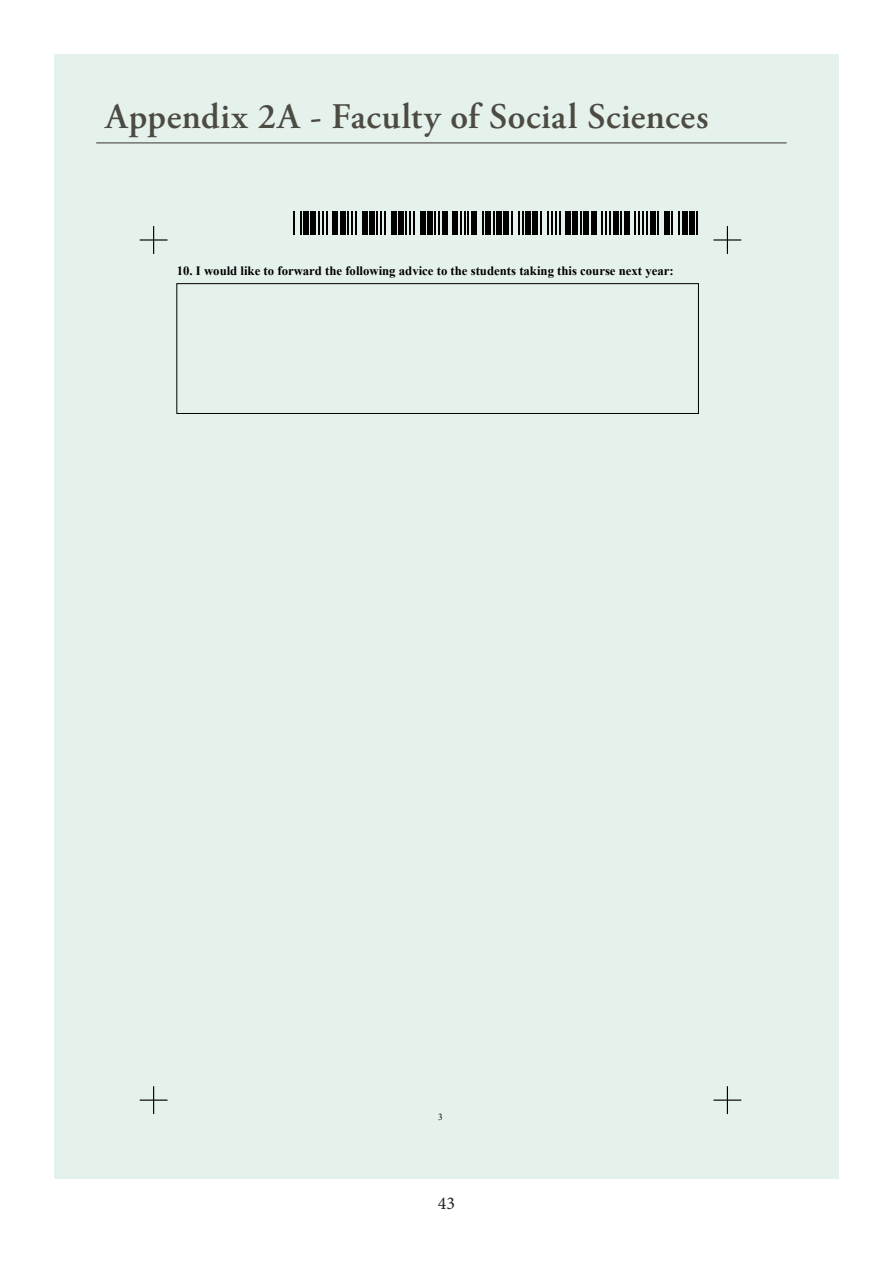
<style>
.page{position:relative;width:893px;height:1263px;background:#fff}
.page>*{position:absolute;margin:0;border:0;box-sizing:border-box;transform-origin:0 0}
.Grå_huvudrubriker{font:600 36px "Adobe Garamond Pro";letter-spacing:.015em;color:#4c4b43}
.t1{font:18px "Minion Pro";color:#231f20}
.t2{font:700 12.75px "Times New Roman";color:#000}
.t3{font:9.3px "Times New Roman";color:#000}
</style>
<div class="page">
<div style="left:54px;top:54px;width:785px;height:1125px;background:#e5f1eb"></div>
<hr style="left:96px;top:142px;width:691px;height:1px;background:#4c4b43">
<svg style="left:153px;top:226px;width:1px;height:28px"></svg>
<hr style="left:140px;top:239px;width:28px;height:2px;background:#000">
<svg style="left:727px;top:226px;width:1px;height:28px"></svg>
<hr style="left:713px;top:239px;width:28px;height:2px;background:#000">
<svg style="left:153px;top:1086px;width:1px;height:28px"></svg>
<hr style="left:140px;top:1099px;width:28px;height:2px;background:#000">
<svg style="left:727px;top:1086px;width:1px;height:28px"></svg>
<hr style="left:713px;top:1099px;width:28px;height:2px;background:#000">
<hr style="left:293px;top:211px;width:2px;height:23px;background:#000">
<hr style="left:300px;top:211px;width:2px;height:23px;background:#000">
<div style="left:304px;top:211px;width:5px;height:23px;background:#000"></div>
<div style="left:311px;top:211px;width:5px;height:23px;background:#000"></div>
<hr style="left:318px;top:211px;width:2px;height:23px;background:#000">
<hr style="left:322px;top:211px;width:2px;height:23px;background:#000">
<hr style="left:326px;top:211px;width:2px;height:23px;background:#000">
<div style="left:333px;top:211px;width:5px;height:23px;background:#000"></div>
<div style="left:340px;top:211px;width:5px;height:23px;background:#000"></div>
<hr style="left:347px;top:211px;width:2px;height:23px;background:#000">
<hr style="left:351px;top:211px;width:2px;height:23px;background:#000">
<hr style="left:355px;top:211px;width:2px;height:23px;background:#000">
<div style="left:362px;top:211px;width:5px;height:23px;background:#000"></div>
<div style="left:369px;top:211px;width:5px;height:23px;background:#000"></div>
<hr style="left:376px;top:211px;width:2px;height:23px;background:#000">
<hr style="left:380px;top:211px;width:2px;height:23px;background:#000">
<hr style="left:384px;top:211px;width:2px;height:23px;background:#000">
<div style="left:391px;top:211px;width:5px;height:23px;background:#000"></div>
<div style="left:398px;top:211px;width:5px;height:23px;background:#000"></div>
<hr style="left:405px;top:211px;width:2px;height:23px;background:#000">
<hr style="left:409px;top:211px;width:2px;height:23px;background:#000">
<hr style="left:413px;top:211px;width:2px;height:23px;background:#000">
<div style="left:420px;top:211px;width:5px;height:23px;background:#000"></div>
<div style="left:427px;top:211px;width:5px;height:23px;background:#000"></div>
<hr style="left:434px;top:211px;width:2px;height:23px;background:#000">
<hr style="left:438px;top:211px;width:2px;height:23px;background:#000">
<div style="left:442px;top:211px;width:5px;height:23px;background:#000"></div>
<div style="left:452px;top:211px;width:6px;height:23px;background:#000"></div>
<hr style="left:460px;top:211px;width:2px;height:23px;background:#000">
<hr style="left:463px;top:211px;width:2px;height:23px;background:#000">
<hr style="left:467px;top:211px;width:2px;height:23px;background:#000">
<div style="left:471px;top:211px;width:5px;height:23px;background:#000"></div>
<hr style="left:482px;top:211px;width:2px;height:23px;background:#000">
<div style="left:486px;top:211px;width:5px;height:23px;background:#000"></div>
<hr style="left:493px;top:211px;width:2px;height:23px;background:#000">
<div style="left:497px;top:211px;width:5px;height:23px;background:#000"></div>
<div style="left:504px;top:211px;width:5px;height:23px;background:#000"></div>
<hr style="left:511px;top:211px;width:2px;height:23px;background:#000">
<hr style="left:518px;top:211px;width:2px;height:23px;background:#000">
<hr style="left:522px;top:211px;width:2px;height:23px;background:#000">
<div style="left:526px;top:211px;width:5px;height:23px;background:#000"></div>
<div style="left:533px;top:211px;width:5px;height:23px;background:#000"></div>
<hr style="left:540px;top:211px;width:2px;height:23px;background:#000">
<hr style="left:547px;top:211px;width:2px;height:23px;background:#000">
<hr style="left:551px;top:211px;width:2px;height:23px;background:#000">
<hr style="left:555px;top:211px;width:2px;height:23px;background:#000">
<hr style="left:559px;top:211px;width:2px;height:23px;background:#000">
<div style="left:566px;top:211px;width:5px;height:23px;background:#000"></div>
<div style="left:573px;top:211px;width:5px;height:23px;background:#000"></div>
<hr style="left:580px;top:211px;width:2px;height:23px;background:#000">
<div style="left:584px;top:211px;width:5px;height:23px;background:#000"></div>
<div style="left:591px;top:211px;width:5px;height:23px;background:#000"></div>
<hr style="left:601px;top:211px;width:2px;height:23px;background:#000">
<hr style="left:605px;top:211px;width:2px;height:23px;background:#000">
<hr style="left:609px;top:211px;width:2px;height:23px;background:#000">
<div style="left:613px;top:211px;width:5px;height:23px;background:#000"></div>
<hr style="left:620px;top:211px;width:2px;height:23px;background:#000">
<div style="left:624px;top:211px;width:5px;height:23px;background:#000"></div>
<hr style="left:634px;top:211px;width:2px;height:23px;background:#000">
<hr style="left:638px;top:211px;width:2px;height:23px;background:#000">
<hr style="left:642px;top:211px;width:2px;height:23px;background:#000">
<hr style="left:646px;top:211px;width:2px;height:23px;background:#000">
<div style="left:650px;top:211px;width:5px;height:23px;background:#000"></div>
<hr style="left:657px;top:211px;width:2px;height:23px;background:#000">
<div style="left:664px;top:211px;width:5px;height:23px;background:#000"></div>
<hr style="left:671px;top:211px;width:2px;height:23px;background:#000">
<hr style="left:678px;top:211px;width:2px;height:23px;background:#000">
<div style="left:682px;top:211px;width:5px;height:23px;background:#000"></div>
<div style="left:689px;top:211px;width:5px;height:23px;background:#000"></div>
<hr style="left:696px;top:211px;width:2px;height:23px;background:#000">
<div style="left:177px;top:283px;width:522px;height:131px;border:1px solid #000"></div>
<p class="Grå_huvudrubriker" style="left:106px;top:96px;width:604px">Appendix 2A - Faculty of Social Sciences</p>
<p class="t2" style="left:177px;top:261px;width:498px">10. I would like to forward the following advice to the students taking this course next year:</p>
<p class="t3" style="left:438px;top:1110px;width:6px">3</p>
<h2 class="t1" style="left:438px;top:1191px;width:19px">43</h2>
</div>
